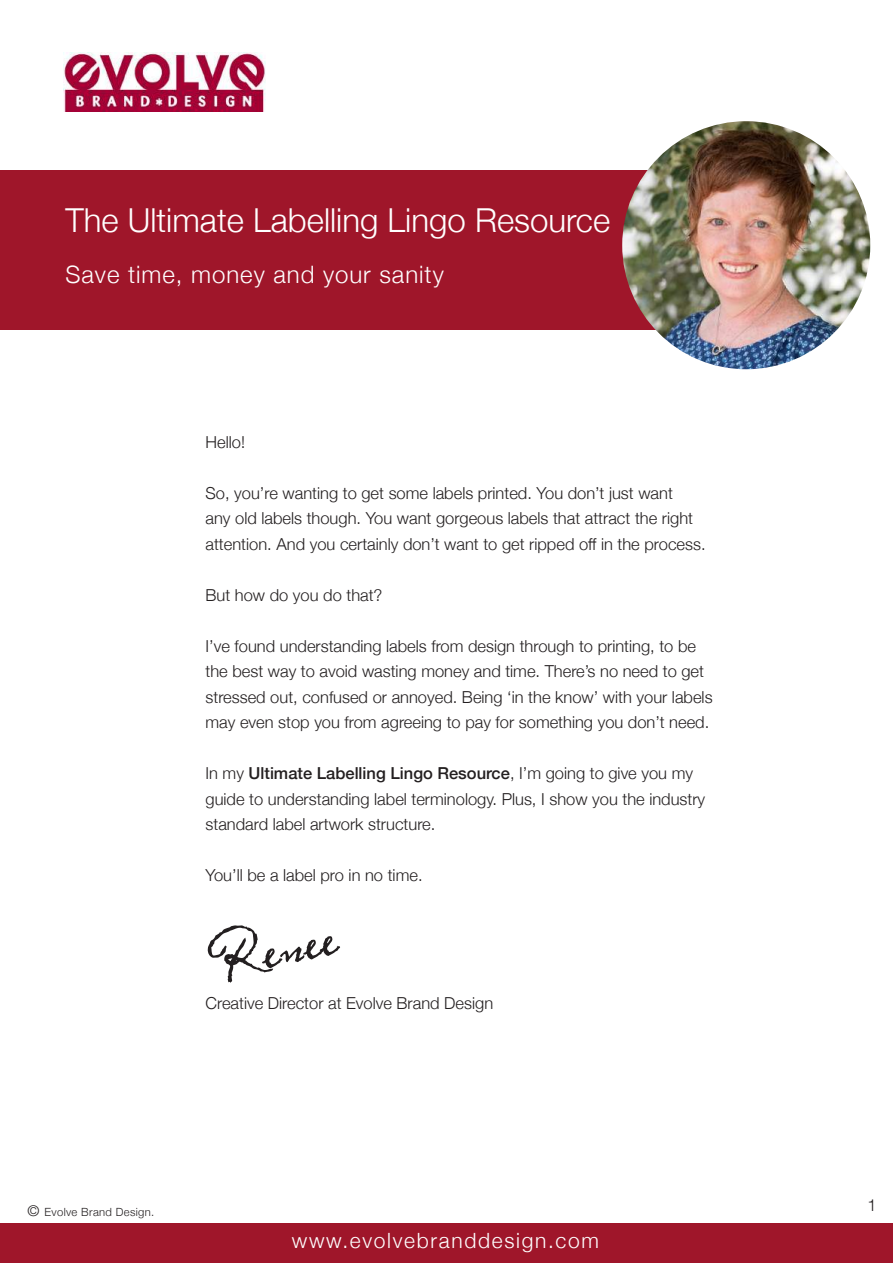
<style>
.page{position:relative;width:893px;height:1263px;background:#fff}
.page>*{position:absolute;margin:0;border:0;box-sizing:border-box;transform-origin:0 0}
.t1{font:72px "Herencia";color:#231f20}
.t2{font:300 33px "Helvetica Neue";color:#fff}
.t3{font:300 24px "Helvetica Neue";letter-spacing:.04em;color:#fff}
.t4{font:300 21px "Helvetica Neue";letter-spacing:.08em;color:#fff}
.t5{font:300 16.5px/25.5px "Helvetica Neue";color:#231f20}
.t6{font:300 11.25px "Helvetica Neue";letter-spacing:.03em;color:#231f20}
.s1{font-weight:500}
.s2{font-size:15px}
</style>
<div class="page">
<div style="left:0;top:1223px;width:893px;height:40px;background:#9f162a"></div>
<div style="left:0;top:170px;width:767px;height:160px;background:#9f162a"></div>
<img style="left:63px;top:52px;width:202px;height:60px">
<img style="left:622px;top:121px;width:248px;height:248px;border-radius:124px">
<h2 class="t2" style="left:65px;top:193px;width:546px">The Ultimate Labelling Lingo Resource</h2>
<h3 class="t3" style="left:65px;top:255px;width:380px">Save time, money and your sanity</h3>
<p class="t5" style="left:206px;top:428px;width:41px">Hello!</p>
<p class="t5" style="left:206px;top:479px;width:502px">So, you’re wanting to get some labels printed. You don’t just want<br>any old labels though. You want gorgeous labels that attract the right attention. And you certainly don’t want to get ripped off in the process.</p>
<p class="t5" style="left:206px;top:581px;width:178px">But how do you do that?</p>
<p class="t5" style="left:206px;top:632px;width:509px">I’ve found understanding labels from design through to printing, to be the best way to avoid wasting money and time. There’s no need to get stressed out, confused or annoyed. Being ‘in the know’ with your labels may even stop you from agreeing to pay for something you don’t need.</p>
<p class="t5" style="left:206px;top:759px;width:501px">In my <span class="s1">Ultimate Labelling Lingo Resource</span>, I’m going to give you my guide to understanding label terminology. Plus, I show you the industry standard label artwork structure.</p>
<p class="t5" style="left:206px;top:861px;width:219px">You’ll be a label pro in no time.</p>
<h1 class="t1" style="left:207px;top:910px;width:122px;rotate:-12deg">Renee</h1>
<p class="t5" style="left:206px;top:989px;width:289px">Creative Director at Evolve Brand Design</p>
<p class="t6" style="left:28px;top:1203px;width:128px"><span class="s2">©</span> Evolve Brand Design.</p>
<p class="t4" style="left:292px;top:1224px;width:309px">www.evolvebranddesign.com</p>
<p class="t5" style="left:868px;top:1191px;width:11px">1</p>
</div>
